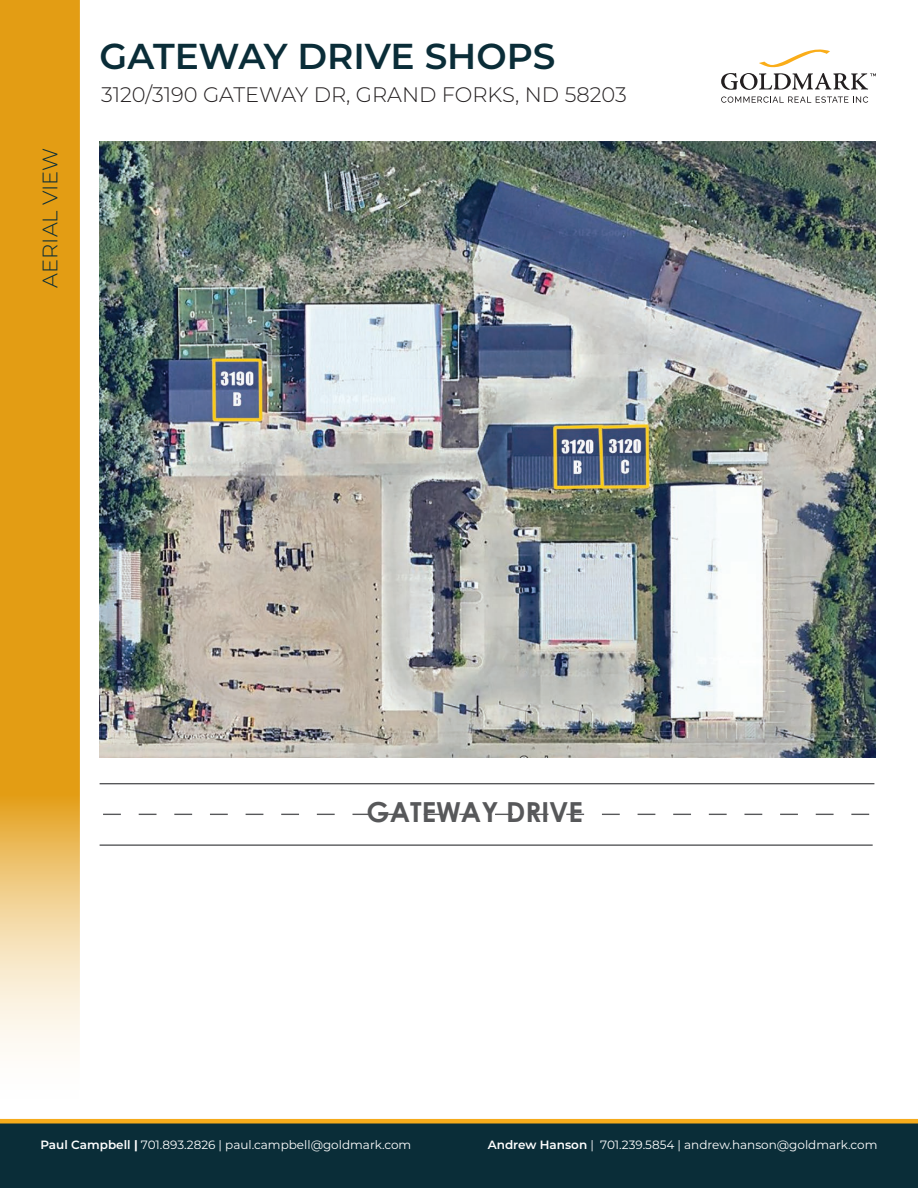
<style>
.page{position:relative;width:918px;height:1188px;background:#fff}
.page>*{position:absolute;margin:0;border:0;box-sizing:border-box;transform-origin:0 0}
.t1{font:600 36px "Montserrat";color:#0a2d38}
.t2{font:700 27.6px "Century Gothic";color:#57585a}
.t3{font:300 21px "Montserrat";color:#231f20}
.t4{font:300 21px "Montserrat";color:#0a2d38}
.t5{font:12px "Montserrat";color:#fff}
.s1{font-weight:600}
.s2{font-weight:700}
</style>
<div class="page">
<svg style="left:721px;top:49px;width:155px;height:41px"></svg>
<svg style="left:721px;top:96px;width:147px;height:7px"></svg>
<svg style="left:0;top:0;width:79px;height:1119px;background:#e8af41"></svg>
<div style="left:0;top:1124px;width:918px;height:64px;background:#0a2d38"></div>
<div style="left:0;top:1119px;width:918px;height:5px;border:2px solid #f5ab1c"></div>
<img style="left:100px;top:141px;width:776px;height:616px">
<hr style="left:100px;top:783px;width:774px;height:1px;background:#57585a">
<hr style="left:100px;top:844px;width:773px;height:2px;background:#57585a">
<svg style="left:103px;top:814px;width:766px;height:1px"></svg>
<h3 class="t4" style="left:36px;top:288px;width:141px;rotate:-90deg">AERIAL VIEW</h3>
<h1 class="t1" style="left:100px;top:31px;width:457px">GATEWAY DRIVE SHOPS</h1>
<h3 class="t3" style="left:101px;top:81px;width:527px">3120/3190 GATEWAY DR, GRAND FORKS, ND 58203</h3>
<h2 class="t2" style="left:367px;top:791px;width:218px">GATEWAY DRIVE</h2>
<p class="t5" style="left:40px;top:1136px;width:372px"><span class="s1">Paul Campbell</span> <span class="s2">|</span> 701.893.2826 | paul.campbell@goldmark.com</p>
<p class="t5" style="left:488px;top:1136px;width:391px"><span class="s1">Andrew Hanson</span> | 701.239.5854 | andrew.hanson@goldmark.com</p>
</div>
